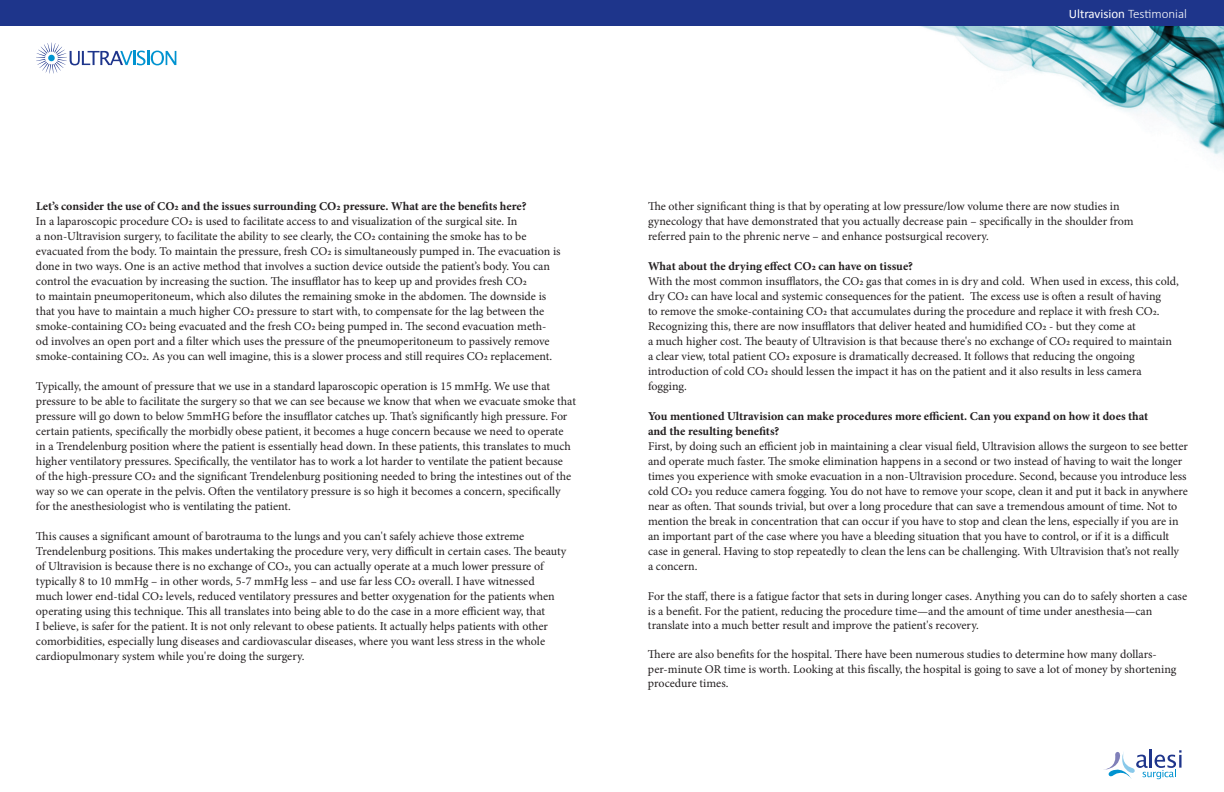
<style>
.page{position:relative;width:1224px;height:792px;background:#fff}
.page>*{position:absolute;margin:0;border:0;box-sizing:border-box;transform-origin:0 0}
.t1{font:13px "Calibri";color:#fff}
.t2{font:12px/15px "Minion Pro";color:#231f20}
.t3{font:700 12px/15px "Minion Pro";color:#231f20}
.s1{font-weight:300}
</style>
<div class="page">
<img style="left:920px;top:26px;width:304px;height:133px">
<div style="left:0;top:0;width:1224px;height:26px;background:#1e358b"></div>
<svg style="left:36px;top:43px;width:140px;height:30px"></svg>
<div style="left:48px;top:55px;width:7px;height:6px;background:#0093d0;border-radius:50%"></div>
<svg style="left:1104px;top:749px;width:78px;height:30px"></svg>
<p class="t1" style="left:1069px;top:5px;width:120px">Ultravision <span class="s1">Testimonial</span></p>
<p class="t3" style="left:36px;top:198px;width:492px">Let’s consider the use of CO2 and the issues surrounding CO2 pressure. What are the benefits here?</p>
<p class="t2" style="left:36px;top:214px;width:526px">In a laparoscopic procedure CO2 is used to facilitate access to and visualization of the surgical site. In<br>a non-Ultravision surgery, to facilitate the ability to see clearly, the CO2 containing the smoke has to be evacuated from the body. To maintain the pressure, fresh CO2 is simultaneously pumped in. The evacuation is done in two ways. One is an active method that involves a suction device outside the patient’s body. You can control the evacuation by increasing the suction. The insufflator has to keep up and provides fresh CO2<br>to maintain pneumoperitoneum, which also dilutes the remaining smoke in the abdomen. The downside is that you have to maintain a much higher CO2 pressure to start with, to compensate for the lag between the smoke-containing CO2 being evacuated and the fresh CO2 being pumped in. The second evacuation meth&shy;od involves an open port and a filter which uses the pressure of the pneumoperitoneum to passively remove smoke-containing CO2. As you can well imagine, this is a slower process and still requires CO2 replacement.</p>
<p class="t2" style="left:36px;top:379px;width:542px">Typically, the amount of pressure that we use in a standard laparoscopic operation is 15 mmHg. We use that pressure to be able to facilitate the surgery so that we can see because we know that when we evacuate smoke that pressure will go down to below 5mmHG before the insufflator catches up. That’s significantly high pressure. For certain patients, specifically the morbidly obese patient, it becomes a huge concern because we need to operate in a Trendelenburg position where the patient is essentially head down. In these patients, this translates to much higher ventilatory pressures. Specifically, the ventilator has to work a lot harder to ventilate the patient because<br>of the high-pressure CO2 and the significant Trendelenburg positioning needed to bring the intestines out of the way so we can operate in the pelvis. Often the ventilatory pressure is so high it becomes a concern, specifically for the anesthesiologist who is ventilating the patient.</p>
<p class="t2" style="left:36px;top:529px;width:532px">This causes a significant amount of barotrauma to the lungs and you can't safely achieve those extreme Trendelenburg positions. This makes undertaking the procedure very, very difficult in certain cases. The beauty of Ultravision is because there is no exchange of CO2, you can actually operate at a much lower pressure of typically 8 to 10 mmHg – in other words, 5-7 mmHg less – and use far less CO2 overall. I have witnessed<br>much lower end-tidal CO2 levels, reduced ventilatory pressures and better oxygenation for the patients when operating using this technique. This all translates into being able to do the case in a more efficient way, that<br>I believe, is safer for the patient. It is not only relevant to obese patients. It actually helps patients with other comorbidities, especially lung diseases and cardiovascular diseases, where you want less stress in the whole cardiopulmonary system while you're doing the surgery.</p>
<p class="t2" style="left:648px;top:199px;width:487px">The other significant thing is that by operating at low pressure/low volume there are now studies in gynecology that have demonstrated that you actually decrease pain – specifically in the shoulder from referred pain to the phrenic nerve – and enhance postsurgical recovery.</p>
<p class="t3" style="left:648px;top:258px;width:267px">What about the drying effect CO2 can have on tissue?</p>
<p class="t2" style="left:648px;top:274px;width:532px">With the most common insufflators, the CO2 gas that comes in is dry and cold. When used in excess, this cold, dry CO2 can have local and systemic consequences for the patient. The excess use is often a result of having<br>to remove the smoke-containing CO2 that accumulates during the procedure and replace it with fresh CO2.<br>Recognizing this, there are now insufflators that deliver heated and humidified CO2 - but they come at<br>a much higher cost. The beauty of Ultravision is that because there's no exchange of CO2 required to maintain a clear view, total patient CO2 exposure is dramatically decreased. It follows that reducing the ongoing introduction of cold CO2 should lessen the impact it has on the patient and it also results in less camera fogging.</p>
<p class="t3" style="left:648px;top:408px;width:502px">You mentioned Ultravision can make procedures more efficient. Can you expand on how it does that and the resulting benefits?</p>
<p class="t2" style="left:648px;top:439px;width:541px">First, by doing such an efficient job in maintaining a clear visual field, Ultravision allows the surgeon to see better and operate much faster. The smoke elimination happens in a second or two instead of having to wait the longer times you experience with smoke evacuation in a non-Ultravision procedure. Second, because you introduce less cold CO2 you reduce camera fogging. You do not have to remove your scope, clean it and put it back in anywhere near as often. That sounds trivial, but over a long procedure that can save a tremendous amount of time. Not to mention the break in concentration that can occur if you have to stop and clean the lens, especially if you are in an important part of the case where you have a bleeding situation that you have to control, or if it is a difficult case in general. Having to stop repeatedly to clean the lens can be challenging. With Ultravision that’s not really<br>a concern.</p>
<p class="t2" style="left:648px;top:589px;width:541px;line-height:14.7px">For the staff, there is a fatigue factor that sets in during longer cases. Anything you can do to safely shorten a case is a benefit. For the patient, reducing the procedure time—and the amount of time under anesthesia—can translate into a much better result and improve the patient's recovery.</p>
<p class="t2" style="left:648px;top:647px;width:530px;line-height:14.4px">There are also benefits for the hospital. There have been numerous studies to determine how many dollars&shy;per-minute OR time is worth. Looking at this fiscally, the hospital is going to save a lot of money by shortening procedure times.</p>
</div>
